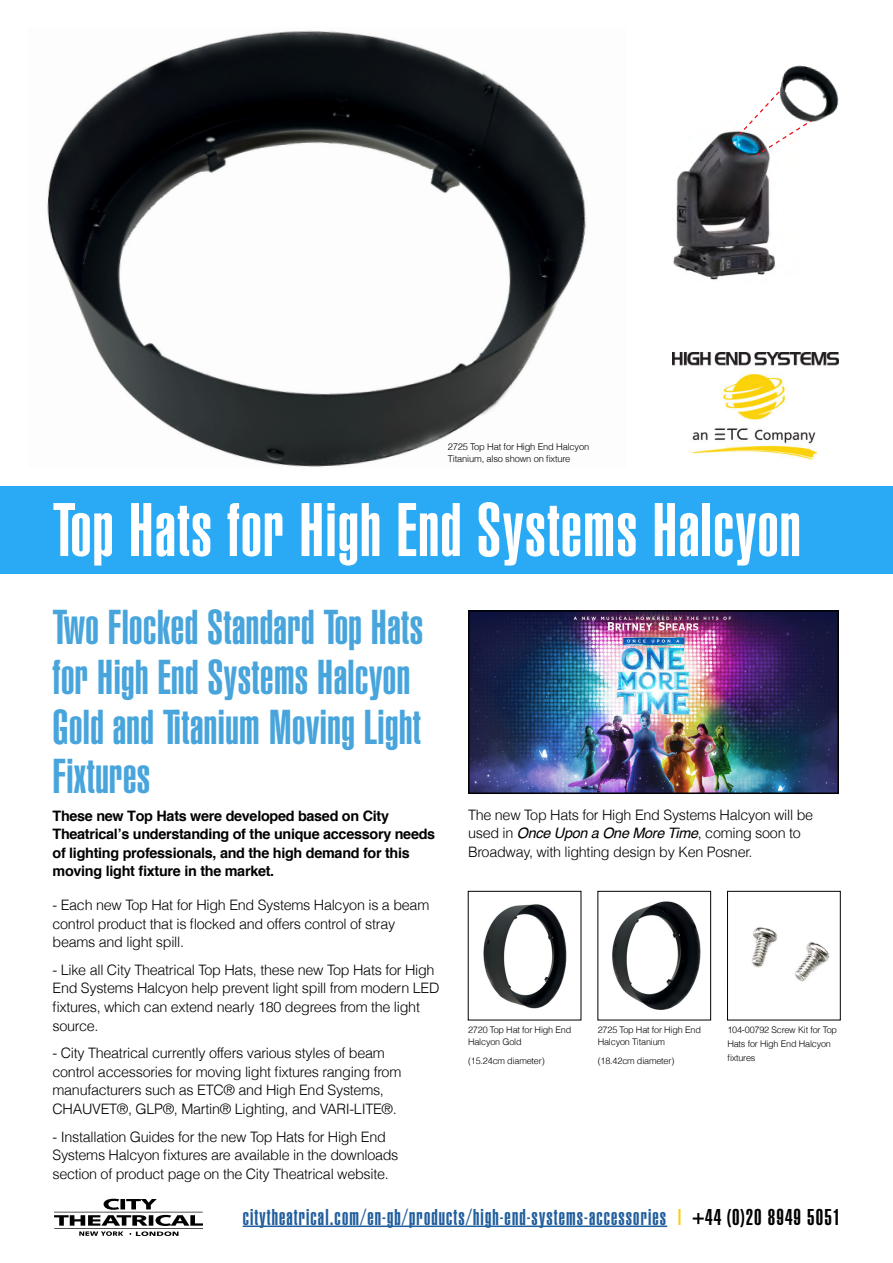
<style>
.page{position:relative;width:893px;height:1263px;background:#fff}
.page>*{position:absolute;margin:0;border:0;box-sizing:border-box;transform-origin:0 0}
.t1{font:900 extra-condensed 74.4px "Helvetica";letter-spacing:.02em;color:#fff}
.t2{font:900 extra-condensed 48.15px/49.5px "Helvetica";letter-spacing:.01em;color:#48a5dc}
.t3{font:900 extra-condensed 22.5px "Helvetica";letter-spacing:.05em;color:#215e9e}
.t4{font:300 14.4px/18.6px "Helvetica";letter-spacing:-.02em;color:#000}
.t5{font:700 14.4px/18.6px "Helvetica";letter-spacing:-.02em;color:#000}
.t6{font:300 9.3px/12px "Helvetica";letter-spacing:-.02em;color:#000}
.t7{font:300 9.15px/11.7px "Helvetica";letter-spacing:-.02em;color:#000}
.s1{font-weight:400;font-style:italic}
.s2{color:#f8cf0d}
.s3{color:#000}
</style>
<div class="page">
<hr style="left:243px;top:1225px;width:424px;height:2px;background:#215e9e">
<div style="left:0;top:486px;width:893px;height:87px;background:#2aaaf5"></div>
<img style="left:471px;top:613px;width:365px;height:178px">
<div style="left:468px;top:610px;width:371px;height:184px;border:2px solid #000"></div>
<img style="left:47px;top:30px;width:539px;height:437px">
<img style="left:672px;top:352px;width:167px;height:107px">
<img style="left:673px;top:131px;width:102px;height:149px">
<svg style="left:739px;top:109px;width:36px;height:47px"></svg>
<img style="left:764px;top:65px;width:75px;height:86px">
<img style="left:483px;top:904px;width:84px;height:105px">
<img style="left:612px;top:901px;width:89px;height:109px">
<div style="left:598px;top:891px;width:113px;height:129px;border:1px solid #000"></div>
<img style="left:751px;top:927px;width:79px;height:55px">
<div style="left:727px;top:891px;width:113px;height:129px;border:1px solid #000"></div>
<svg style="left:54px;top:1199px;width:149px;height:37px"></svg>
<p class="t6" style="left:448px;top:441px;width:143px">2725 Top Hat for High End Halcyon<br>Titanium, also shown on fixture</p>
<h1 class="t1" style="left:53px;top:487px;width:750px">Top Hats for High End Systems Halcyon</h1>
<h2 class="t2" style="left:53px;top:602px;width:372px">Two Flocked Standard Top Hats for High End Systems Halcyon<br>Gold and Titanium Moving Light<br>Fixtures</h2>
<p class="t5" style="left:53px;top:806px;width:384px">These new Top Hats were developed based on City Theatrical’s understanding of the unique accessory needs of lighting professionals, and the high demand for this moving light fixture in the market.</p>
<p class="t4" style="left:53px;top:895px;width:378px">- Each new Top Hat for High End Systems Halcyon is a beam control product that is flocked and offers control of stray beams and light spill.</p>
<p class="t4" style="left:53px;top:960px;width:388px">- Like all City Theatrical Top Hats, these new Top Hats for High End Systems Halcyon help prevent light spill from modern LED fixtures, which can extend nearly 180 degrees from the light source.</p>
<p class="t4" style="left:53px;top:1043px;width:350px">- City Theatrical currently offers various styles of beam control accessories for moving light fixtures ranging from manufacturers such as ETC® and High End Systems, CHAUVET®, GLP®, Martin® Lighting, and VARI-LITE®.</p>
<p class="t4" style="left:53px;top:1126px;width:347px">- Installation Guides for the new Top Hats for High End<br>Systems Halcyon fixtures are available in the downloads section of product page on the City Theatrical website.</p>
<p class="t4" style="left:468px;top:805px;width:347px">The new Top Hats for High End Systems Halcyon will be used in <span class="s1">Once Upon a One More Time</span>, coming soon to<br>Broadway, with lighting design by Ken Posner.</p>
<p class="t7" style="left:468px;top:1024px;width:105px">2720 Top Hat for High End<br>Halcyon Gold</p>
<p class="t7" style="left:468px;top:1054px;width:78px">(15.24cm diameter)</p>
<p class="t7" style="left:598px;top:1024px;width:105px">2725 Top Hat for High End<br>Halcyon Titanium</p>
<p class="t7" style="left:598px;top:1054px;width:78px">(18.42cm diameter)</p>
<p class="t7" style="left:727px;top:1022px;width:111px;line-height:14.1px">104-00792 Screw Kit for Top<br>Hats for High End Halcyon fixtures</p>
<h3 class="t3" style="left:243px;top:1204px;width:599px">citytheatrical.com/en-gb/products/high-end-systems-accessories <span class="s2">|</span> <span class="s3">+44 (0)20 8949 5051</span></h3>
</div>
